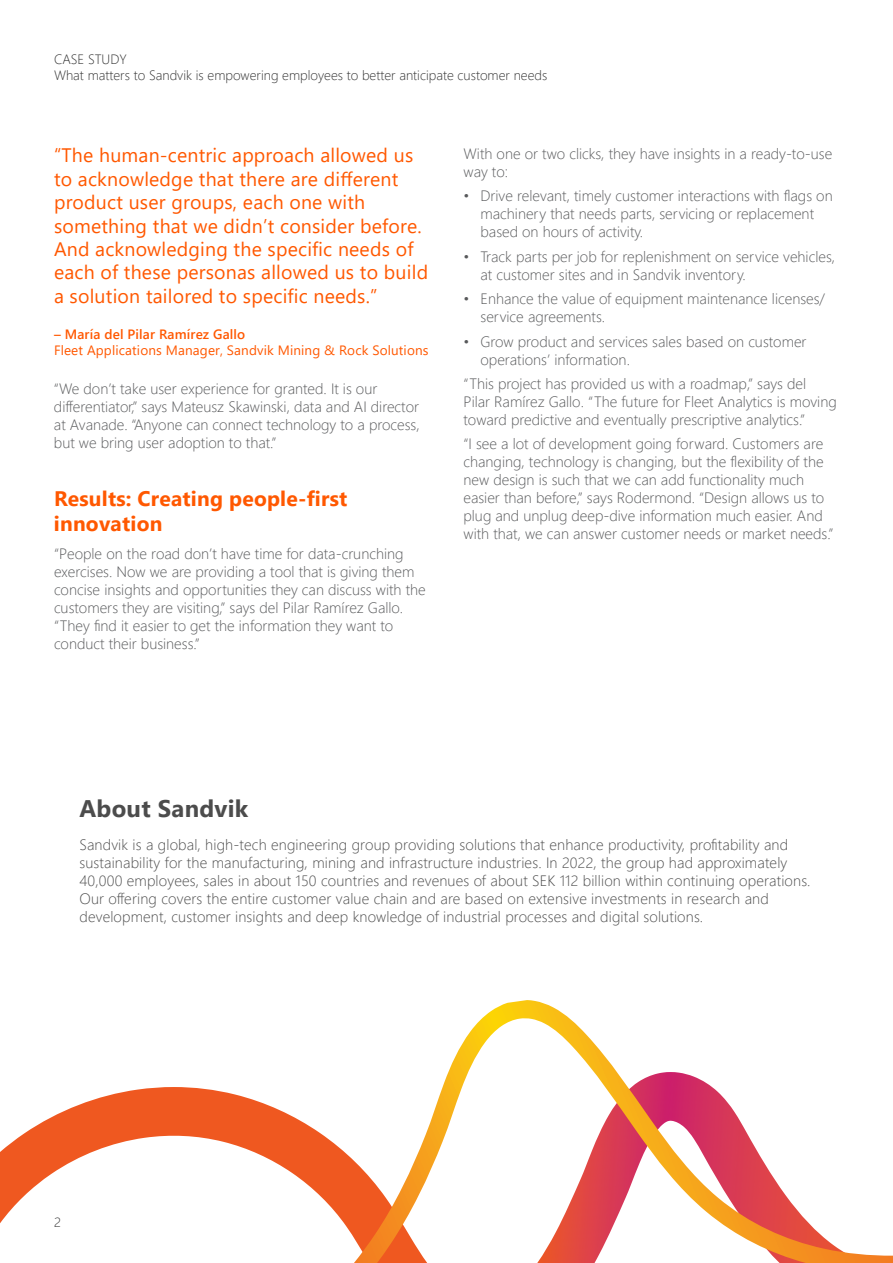
<style>
.page{position:relative;width:893px;height:1263px;background:#fff}
.page>*{position:absolute;margin:0;border:0;box-sizing:border-box;transform-origin:0 0}
.t1{font:700 24px "Segoe UI";letter-spacing:.01em;color:#4c4c4c}
.t2{font:700 21px/25.2px "Segoe UI";letter-spacing:.01em;color:#ff5800}
.t3{font:19.5px/23.4px "Segoe UI";letter-spacing:.01em;color:#ff5800}
.t4{font:300 15px/18px "Segoe UI";color:#58595b}
.t5{font:300 15px/18px "Segoe UI";letter-spacing:.01em;color:#4c4c4c}
.t6{font:300 13.5px "Segoe UI";color:#333}
.t7{font:13.5px "Segoe UI";letter-spacing:.01em;color:#ff5800}
.t8{font:600 13.5px "Segoe UI";letter-spacing:.01em;color:#ff5800}
</style>
<div class="page">
<img style="left:0;top:1087px;width:354px;height:151px">
<svg style="left:354px;top:1000px;width:539px;height:263px"></svg>
<p class="t6" style="left:54px;top:46px;width:74px">CASE STUDY</p>
<p class="t6" style="left:54px;top:63px;width:495px">What matters to Sandvik is empowering employees to better anticipate customer needs</p>
<p class="t3" style="left:54px;top:142px;width:376px">“The human-centric approach allowed us to acknowledge that there are different product user groups, each one with something that we didn’t consider before.<br>And acknowledging the specific needs of each of these personas allowed us to build a solution tailored to specific needs.”</p>
<p class="t8" style="left:54px;top:322px;width:193px">– María del Pilar Ramírez Gallo</p>
<p class="t7" style="left:54px;top:338px;width:376px">Fleet Applications Manager, Sandvik Mining &amp; Rock Solutions</p>
<p class="t4" style="left:54px;top:378px;width:367px">“We don’t take user experience for granted. It is our differentiator,” says Mateusz Skawinski, data and AI director at Avanade. “Anyone can connect technology to a process, but we bring user adoption to that.”</p>
<h2 class="t2" style="left:54px;top:484px;width:295px">Results: Creating people-first innovation</h2>
<p class="t4" style="left:54px;top:544px;width:373px">“People on the road don’t have time for data-crunching exercises. Now we are providing a tool that is giving them concise insights and opportunities they can discuss with the customers they are visiting,” says del Pilar Ramírez Gallo. “They find it easier to get the information they want to conduct their business.”</p>
<p class="t4" style="left:463px;top:143px;width:370px">With one or two clicks, they have insights in a ready-to-use way to:</p>
<p class="t4" style="left:480px;top:186px;width:354px;text-indent:-17px">• Drive relevant, timely customer interactions with flags on machinery that needs parts, servicing or replacement based on hours of activity.</p>
<p class="t4" style="left:480px;top:246px;width:356px;text-indent:-17px">• Track parts per job for replenishment on service vehicles, at customer sites and in Sandvik inventory.</p>
<p class="t4" style="left:480px;top:288px;width:346px;text-indent:-17px">• Enhance the value of equipment maintenance licenses/ service agreements.</p>
<p class="t4" style="left:480px;top:331px;width:328px;text-indent:-17px">• Grow product and services sales based on customer operations’ information.</p>
<p class="t4" style="left:463px;top:373px;width:375px">“This project has provided us with a roadmap,” says del<br>Pilar Ramírez Gallo. “The future for Fleet Analytics is moving toward predictive and eventually prescriptive analytics.”</p>
<p class="t4" style="left:463px;top:434px;width:372px">“I see a lot of development going forward. Customers are changing, technology is changing, but the flexibility of the new design is such that we can add functionality much easier than before,” says Rodermond. “Design allows us to plug and unplug deep-dive information much easier. And with that, we can answer customer needs or market needs.”</p>
<h1 class="t1" style="left:79px;top:786px;width:170px">About Sandvik</h1>
<p class="t5" style="left:79px;top:834px;width:733px">Sandvik is a global, high-tech engineering group providing solutions that enhance productivity, profitability and sustainability for the manufacturing, mining and infrastructure industries. In 2022, the group had approximately 40,000 employees, sales in about 150 countries and revenues of about SEK 112 billion within continuing operations.<br>Our offering covers the entire customer value chain and are based on extensive investments in research and development, customer insights and deep knowledge of industrial processes and digital solutions.</p>
<p class="t6" style="left:54px;top:1209px;width:8px">2</p>
</div>
